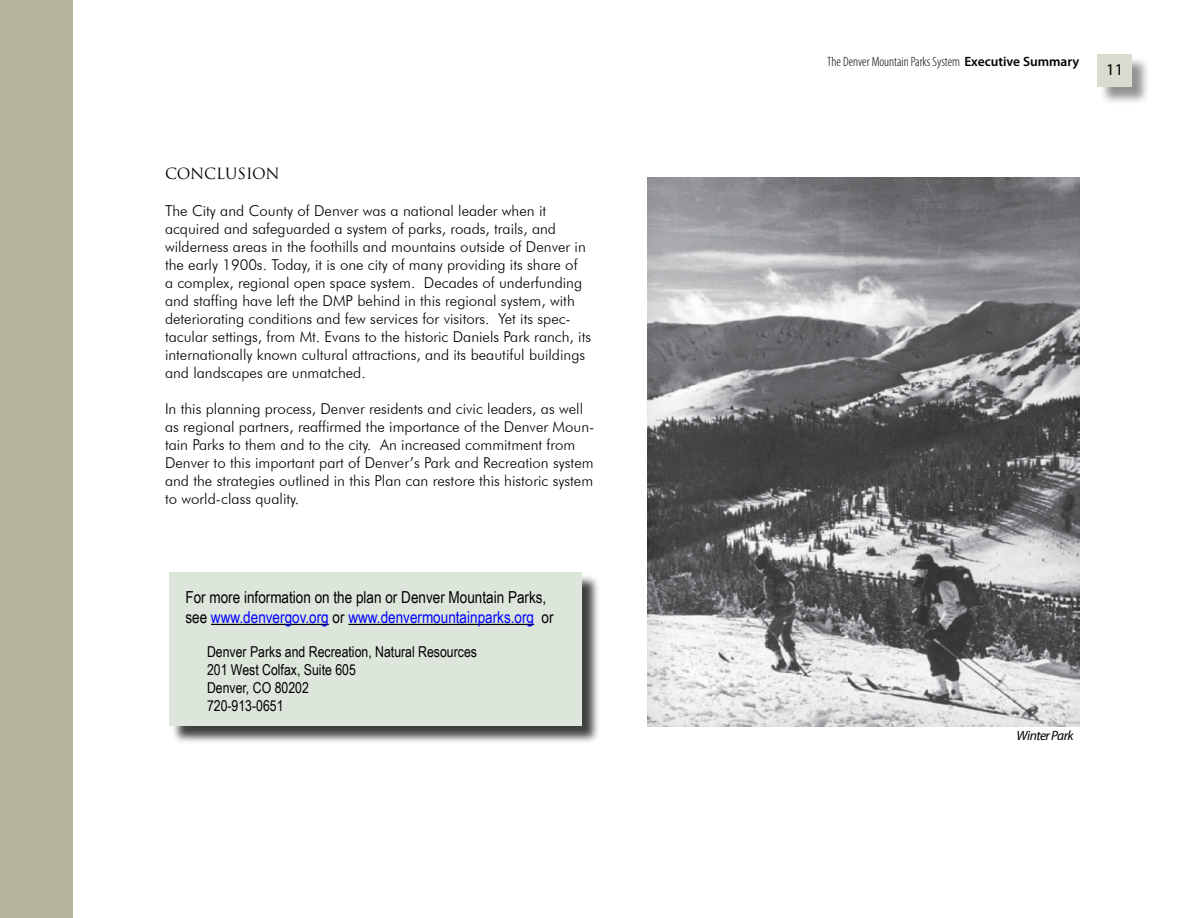
<style>
.page{position:relative;width:1188px;height:918px;background:#fff}
.page>*{position:absolute;margin:0;border:0;box-sizing:border-box;transform-origin:0 0}
.t1{font:16.5px/19.8px "Arial Narrow";color:#000}
.t2{font:16.5px "Myriad Pro";color:#000}
.t3{font:300 15px/18px "Futura BT";color:#000}
.t4{font:15px/18px "Arial Narrow";color:#000}
.t5{font:15px "Trajan Pro";letter-spacing:-.01em;color:#000}
.t6{font:300 condensed 13.5px "Myriad Pro";color:#000}
.t7{font:italic 13.5px "Myriad Pro";letter-spacing:-.04em;color:#000}
.s1{color:#00f}
.s2{font-weight:600;font-stretch:normal}
</style>
<div class="page">
<div style="left:0;top:0;width:73px;height:918px;background:#b6b49d"></div>
<div style="left:1099px;top:56px;width:51px;height:49px;background:#6d6e71;opacity:.75"></div>
<div style="left:1097px;top:54px;width:34px;height:33px;background:#dbdace"></div>
<div style="left:171px;top:574px;width:429px;height:170px;background:#000;opacity:.75"></div>
<div style="left:169px;top:572px;width:413px;height:154px;background:#dce6da"></div>
<hr style="left:211px;top:624px;width:118px;height:1px;background:#000">
<hr style="left:348px;top:624px;width:186px;height:1px;background:#000">
<img style="left:648px;top:177px;width:432px;height:550px">
<p class="t5" style="left:165px;top:164px;width:116px">CONCLUSION</p>
<p class="t3" style="left:165px;top:202px;width:428px">The City and County of Denver was a national leader when it acquired and safeguarded a system of parks, roads, trails, and wilderness areas in the foothills and mountains outside of Denver in the early 1900s. Today, it is one city of many providing its share of<br>a complex, regional open space system. Decades of underfunding and staffing have left the DMP behind in this regional system, with deteriorating conditions and few services for visitors. Yet its spec&shy;tacular settings, from Mt. Evans to the historic Daniels Park ranch, its internationally known cultural attractions, and its beautiful buildings and landscapes are unmatched.</p>
<p class="t3" style="left:165px;top:400px;width:431px">In this planning process, Denver residents and civic leaders, as well as regional partners, reaffirmed the importance of the Denver Moun&shy;tain Parks to them and to the city. An increased commitment from Denver to this important part of Denver’s Park and Recreation system and the strategies outlined in this Plan can restore this historic system to world-class quality.</p>
<p class="t1" style="left:185px;top:587px;width:370px">For more information on the plan or Denver Mountain Parks, see <span class="s1">www.denvergov.org</span> or <span class="s1">www.denvermountainparks.org</span> or</p>
<p class="t4" style="left:207px;top:642px;width:272px">Denver Parks and Recreation, Natural Resources<br>201 West Colfax, Suite 605<br>Denver, CO 80202<br>720-913-0651</p>
<p class="t6" style="left:827px;top:54px;width:254px">The Denver Mountain Parks System <span class="s2">Executive Summary</span></p>
<p class="t2" style="left:1106px;top:59px;width:18px">11</p>
<p class="t7" style="left:1017px;top:727px;width:59px">Winter Park</p>
</div>
